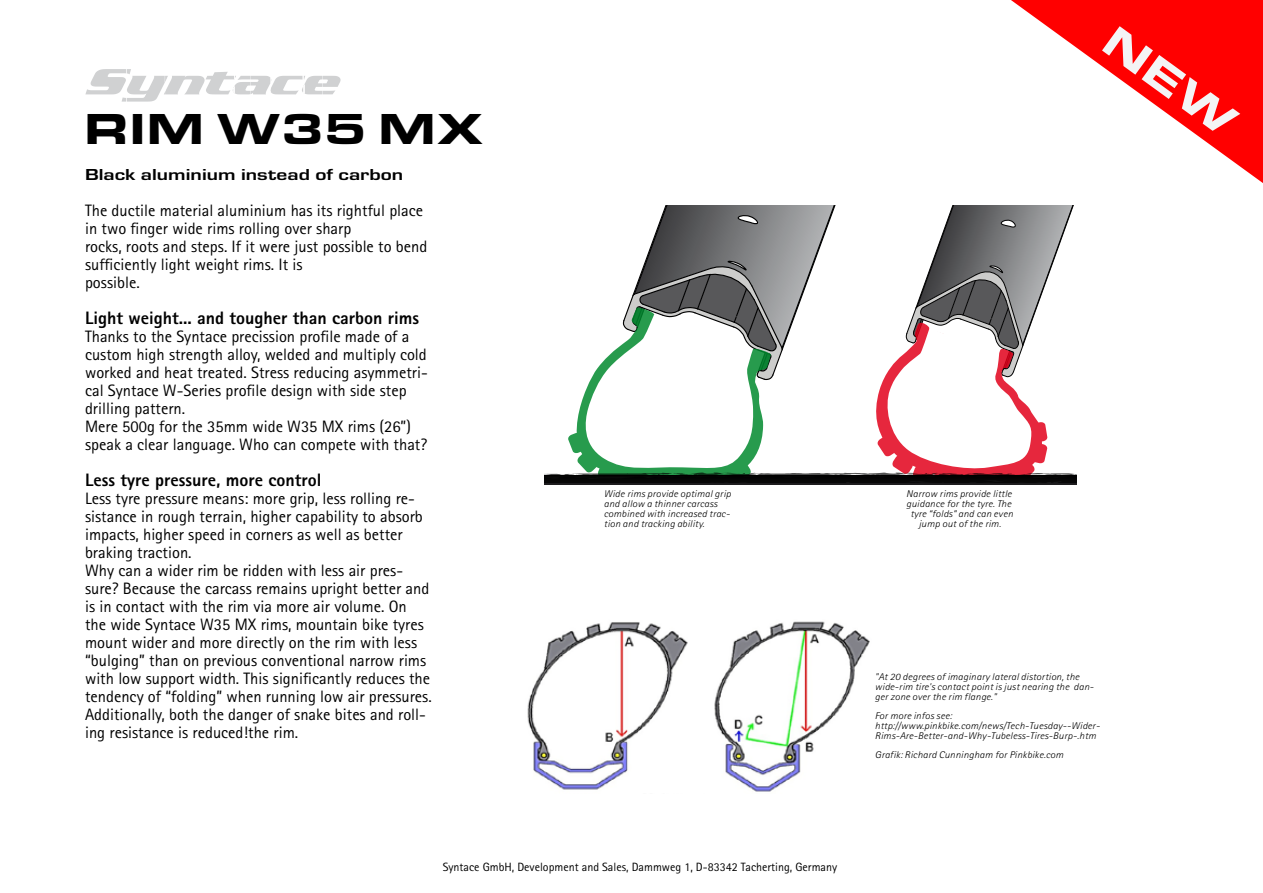
<style>
.page{position:relative;width:1263px;height:893px;background:#fff}
.page>*{position:absolute;margin:0;border:0;box-sizing:border-box;transform-origin:0 0}
.t1{font:45px "Eurostile T Blac Exte";color:#000}
.t2{font:800 18px "Rotis Sans Serif";color:#000}
.t3{font:16.5px/18px "Rotis Sans Serif";color:#000}
.t4{font:700 16.5px "Eurostile T";color:#000;scale:1.3 1}
.t5{font:12px "Rotis Sans Serif";color:#000}
.t6{font:italic 300 9.75px/9.8px "Rotis Sans Serif";letter-spacing:.01em;color:#000;scale:1.1 1}
</style>
<div class="page">
<svg style="left:1011px;top:0;width:252px;height:183px"></svg>
<svg style="left:544px;top:205px;width:533px;height:280px"></svg>
<img style="left:527px;top:621px;width:343px;height:171px">
<svg style="left:85px;top:69px;width:256px;height:33px"></svg>
<svg style="left:1102px;top:26px;width:138px;height:112px"></svg>
<h1 class="t1" style="left:84px;top:103px;width:401px">RIM W35 MX</h1>
<p class="t4" style="left:85px;top:166px;width:246px">Black aluminium instead of carbon</p>
<p class="t3" style="left:85px;top:201px;width:344px">The ductile material aluminium has its rightful place in two finger wide rims rolling over sharp<br>rocks, roots and steps. If it were just possible to bend sufficiently light weight rims. It is<br>possible.</p>
<p class="t2" style="left:85px;top:306px;width:335px">Light weight... and tougher than carbon rims</p>
<p class="t3" style="left:85px;top:327px;width:344px">Thanks to the Syntace precission profile made of a custom high strength alloy, welded and multiply cold worked and heat treated. Stress reducing asymmetri&shy;cal Syntace W-Series profile design with side step drilling pattern.<br>Mere 500g for the 35mm wide W35 MX rims (26”) speak a clear language. Who can compete with that?</p>
<p class="t2" style="left:85px;top:468px;width:238px">Less tyre pressure, more control</p>
<p class="t3" style="left:85px;top:489px;width:348px">Less tyre pressure means: more grip, less rolling re&shy;sistance in rough terrain, higher capability to absorb impacts, higher speed in corners as well as better braking traction.<br>Why can a wider rim be ridden with less air pres&shy;sure? Because the carcass remains upright better and is in contact with the rim via more air volume. On the wide Syntace W35 MX rims, mountain bike tyres mount wider and more directly on the rim with less “bulging” than on previous conventional narrow rims with low support width. This significantly reduces the tendency of “folding” when running low air pressures.<br>Additionally, both the danger of snake bites and roll&shy;ing resistance is reduced!the rim.</p>
<p class="t6" style="left:604px;top:489px;width:117px">Wide rims provide optimal grip and allow a thinner carcass combined with increased trac&shy;tion and tracking ability.</p>
<p class="t6" style="left:906px;top:489px;width:99px;text-align:center">Narrow rims provide little guidance for the tyre. The tyre “folds” and can even jump out of the rim.</p>
<p class="t6" style="left:875px;top:672px;width:200px">"At 20 degrees of imaginary lateral distortion, the wide-rim tire's contact point is just nearing the dan&shy;ger zone over the rim flange."</p>
<p class="t6" style="left:875px;top:711px;width:206px">For more infos see: http://www.pinkbike.com/news/Tech-Tuesday--Wider-<br>Rims-Are-Better-and-Why-Tubeless-Tires-Burp-.htm</p>
<p class="t6" style="left:875px;top:750px;width:173px">Grafik: Richard Cunningham for Pinkbike.com</p>
<p class="t5" style="left:443px;top:860px;width:396px">Syntace GmbH, Development and Sales, Dammweg 1, D-83342 Tacherting, Germany</p>
</div>
